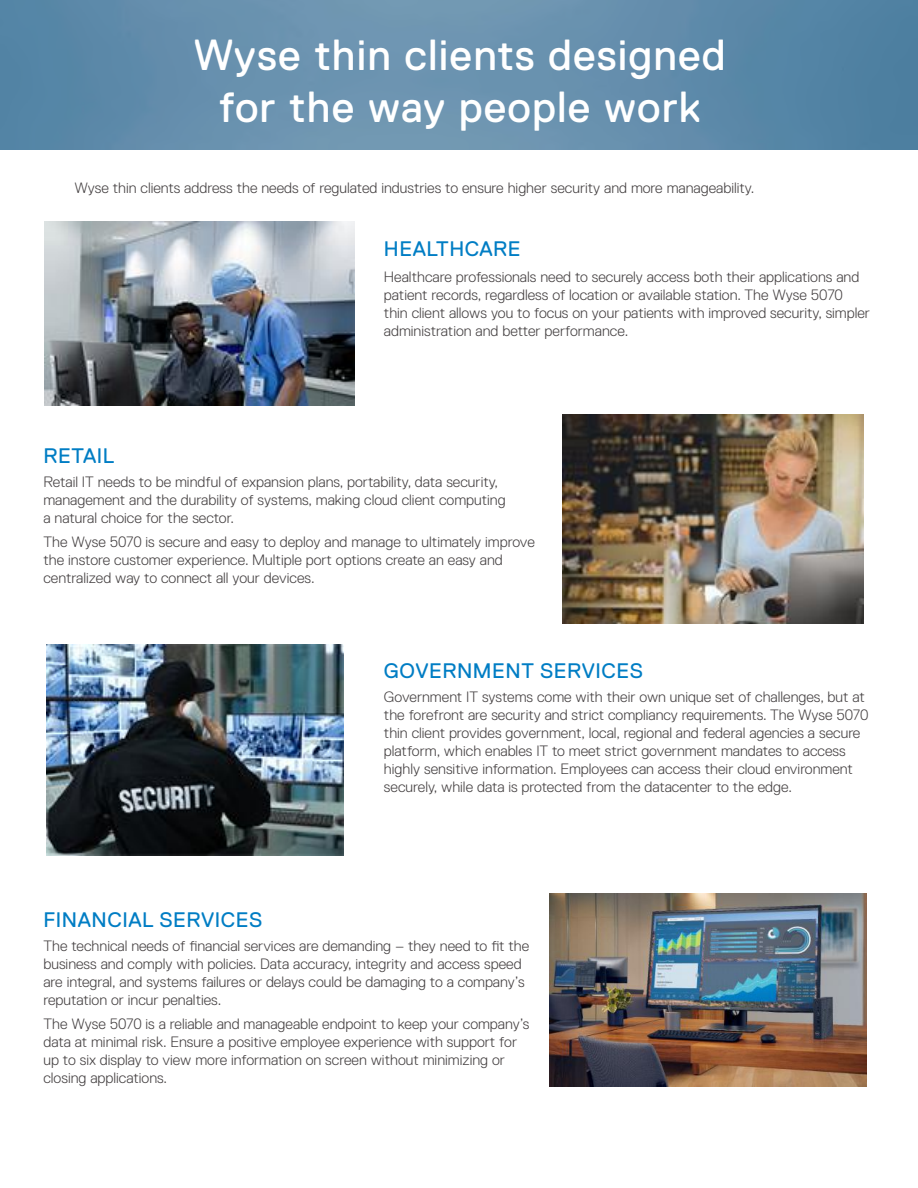
<style>
.page{position:relative;width:918px;height:1188px;background:#fff}
.page>*{position:absolute;margin:0;border:0;box-sizing:border-box;transform-origin:0 0}
.t1{font:43.5px/52.2px "Dell Replica";letter-spacing:.025em;color:#fff;text-align:center}
.t2{font:21px "Dell Replica";letter-spacing:.025em;color:#007dc4}
.t3{font:300 15px/18px "Dell Replica";color:#444041}
</style>
<div class="page">
<img style="left:0;top:0;width:918px;height:150px">
<img style="left:44px;top:222px;width:311px;height:183px">
<img style="left:563px;top:415px;width:300px;height:208px">
<img style="left:46px;top:644px;width:298px;height:212px">
<img style="left:550px;top:893px;width:316px;height:194px">
<h1 class="t1" style="left:194px;top:29px;width:534px">Wyse thin clients designed for the way people work</h1>
<p class="t3" style="left:75px;top:179px;width:681px">Wyse thin clients address the needs of regulated industries to ensure higher security and more manageability.</p>
<h2 class="t2" style="left:384px;top:237px;width:138px">HEALTHCARE</h2>
<p class="t3" style="left:384px;top:268px;width:488px">Healthcare professionals need to securely access both their applications and patient records, regardless of location or available station. The Wyse 5070 thin client allows you to focus on your patients with improved security, simpler administration and better performance.</p>
<h2 class="t2" style="left:43px;top:444px;width:72px">RETAIL</h2>
<p class="t3" style="left:43px;top:473px;width:464px">Retail IT needs to be mindful of expansion plans, portability, data security, management and the durability of systems, making cloud client computing a natural choice for the sector.</p>
<p class="t3" style="left:43px;top:533px;width:493px">The Wyse 5070 is secure and easy to deploy and manage to ultimately improve the instore customer experience. Multiple port options create an easy and centralized way to connect all your devices.</p>
<h2 class="t2" style="left:384px;top:659px;width:261px">GOVERNMENT SERVICES</h2>
<p class="t3" style="left:384px;top:687px;width:486px">Government IT systems come with their own unique set of challenges, but at the forefront are security and strict compliancy requirements. The Wyse 5070 thin client provides government, local, regional and federal agencies a secure platform, which enables IT to meet strict government mandates to access highly sensitive information. Employees can access their cloud environment securely, while data is protected from the datacenter to the edge.</p>
<h2 class="t2" style="left:43px;top:908px;width:220px">FINANCIAL SERVICES</h2>
<p class="t3" style="left:43px;top:936px;width:487px">The technical needs of financial services are demanding – they need to fit the business and comply with policies. Data accuracy, integrity and access speed are integral, and systems failures or delays could be damaging to a company’s reputation or incur penalties.</p>
<p class="t3" style="left:43px;top:1014px;width:488px">The Wyse 5070 is a reliable and manageable endpoint to keep your company’s data at minimal risk. Ensure a positive employee experience with support for up to six display to view more information on screen without minimizing or closing applications.</p>
</div>
